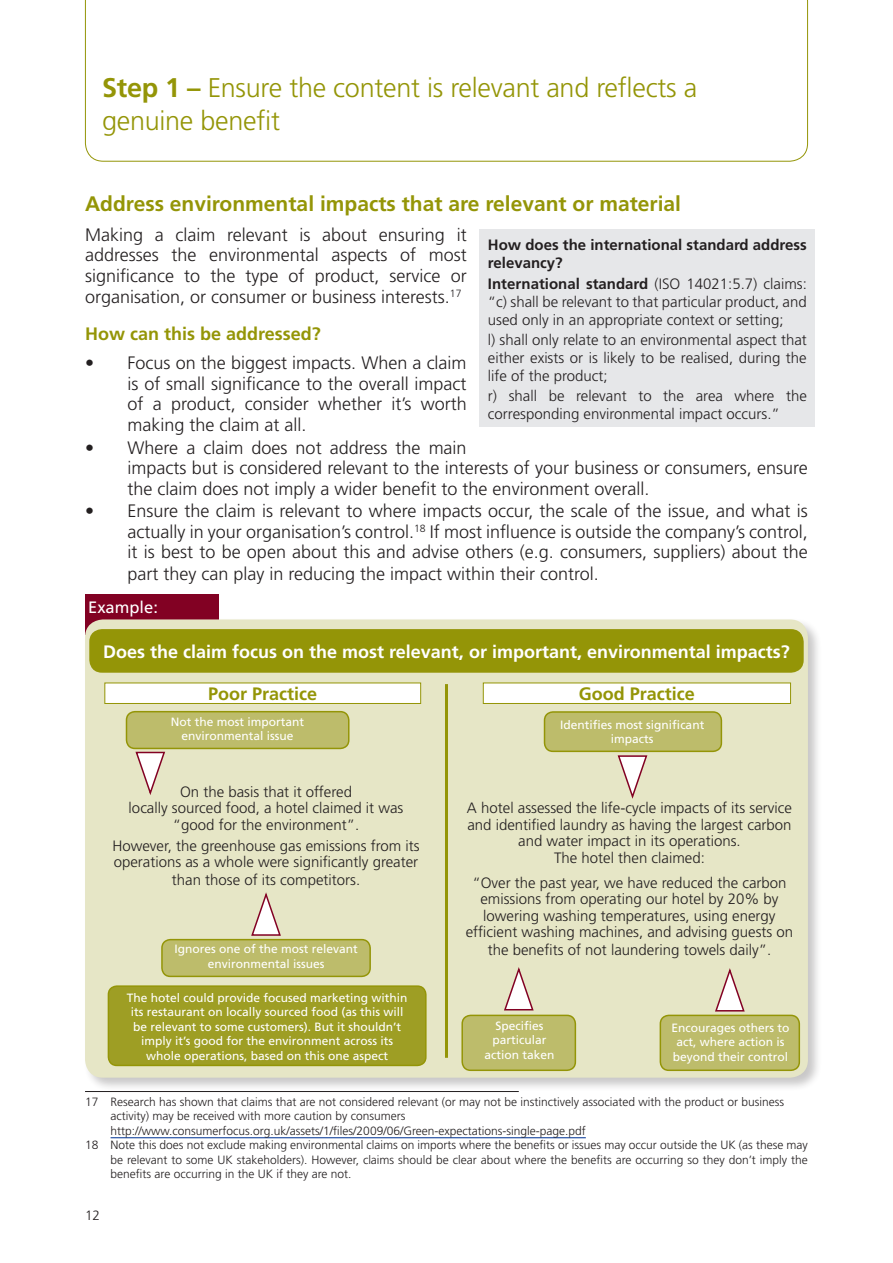
<style>
.page{position:relative;width:893px;height:1263px;background:#fff}
.page>*{position:absolute;margin:0;border:0;box-sizing:border-box;transform-origin:0 0}
.t1{font:300 27px/33px "Frutiger LT";letter-spacing:-.01em;color:#949507}
.t2{font:700 21px "Frutiger LT";color:#949507}
.t3{font:300 18px/20.5px "Frutiger LT";color:#231f20;text-align:justify}
.t4{font:700 18px "Frutiger LT";color:#fff}
.t5{font:700 18px "Frutiger LT";color:#949507}
.t6{font:16.5px "Frutiger LT";color:#fff}
.t7{font:300 15px/16.5px "Frutiger LT";color:#231f20}
.t8{font:700 15px/18px "Frutiger LT";color:#231f20}
.t9{font:300 13.5px "Frutiger LT";color:#231f20}
.t10{font:300 12px "Frutiger LT";color:#231f20}
.t11{font:12px/14.4px "Frutiger LT";color:#fff;text-align:center}
.s1{font-weight:700}
.s2{font-weight:300}
.s3{font-weight:700;color:#949507}
</style>
<div class="page">
<hr style="left:111px;top:1137px;width:475px;height:1px;background:#18469d">
<div style="left:479px;top:229px;width:336px;height:197px;background:#e6e7e9"></div>
<svg style="left:85px;top:0;width:723px;height:162px"></svg>
<div style="left:85px;top:594px;width:134px;height:41px;background:#820123"></div>
<div style="left:83px;top:617px;width:739px;height:475px;background:#231f20;opacity:.25"></div>
<div style="left:85px;top:619px;width:723px;height:459px;background:#e6e6c6;border-radius:18px"></div>
<div style="left:462px;top:1015px;width:113px;height:55px;background:#bdbc6b;border-radius:9px"></div>
<div style="left:461px;top:1015px;width:115px;height:56px;border:2px solid #949507;border-radius:9px"></div>
<div style="left:660px;top:1015px;width:139px;height:55px;background:#bdbc6b;border-radius:9px"></div>
<div style="left:660px;top:1015px;width:140px;height:56px;border:2px solid #949507;border-radius:9px"></div>
<div style="left:89px;top:629px;width:715px;height:44px;background:#949507;border-radius:13px"></div>
<div style="left:126px;top:712px;width:223px;height:36px;background:#bdbc6b;border-radius:9px"></div>
<div style="left:126px;top:711px;width:223px;height:38px;border:2px solid #949507;border-radius:9px"></div>
<div style="left:162px;top:940px;width:208px;height:36px;background:#bdbc6b;border-radius:9px"></div>
<div style="left:161px;top:939px;width:210px;height:38px;border:2px solid #949507;border-radius:9px"></div>
<div style="left:108px;top:986px;width:318px;height:79px;background:#9e9e24;border-radius:9px"></div>
<div style="left:108px;top:985px;width:319px;height:81px;border:2px solid #949507;border-radius:9px"></div>
<div style="left:544px;top:712px;width:177px;height:39px;background:#bdbc6b;border-radius:9px"></div>
<div style="left:544px;top:711px;width:178px;height:41px;border:2px solid #949507;border-radius:9px"></div>
<div style="left:105px;top:683px;width:316px;height:20px;background:#fff"></div>
<div style="left:104px;top:683px;width:317px;height:21px;border:1px solid #949507"></div>
<div style="left:483px;top:683px;width:307px;height:20px;background:#fff"></div>
<div style="left:483px;top:683px;width:308px;height:21px;border:1px solid #949507"></div>
<hr style="left:445px;top:684px;width:3px;height:374px;background:#949507">
<svg style="left:135px;top:751px;width:30px;height:44px"></svg>
<svg style="left:251px;top:893px;width:30px;height:43px"></svg>
<svg style="left:504px;top:967px;width:30px;height:44px"></svg>
<svg style="left:617px;top:755px;width:31px;height:43px"></svg>
<svg style="left:715px;top:968px;width:30px;height:44px"></svg>
<h1 class="t1" style="left:102px;top:71px;width:597px"><span class="s1">Step 1 –</span> Ensure the content is relevant and reflects a genuine benefit</h1>
<h2 class="t2" style="left:85px;top:192px;width:598px">Address environmental impacts that are relevant or material</h2>
<p class="t3" style="left:85px;top:225px;width:383px">Making a claim relevant is about ensuring it addresses the environmental aspects of most significance to the type of product, service or</p>
<p class="t8" style="left:488px;top:236px;width:320px">How does the international standard address relevancy?</p>
<p class="t7" style="left:488px;top:293px;width:320px;line-height:18px">“c) shall be relevant to that particular product, and used only in an appropriate context or setting;</p>
<p class="t7" style="left:488px;top:331px;width:320px;line-height:18px;text-align:justify">l) shall only relate to an environmental aspect that either exists or is likely to be realised, during the life of the product;</p>
<p class="t7" style="left:488px;top:387px;width:320px;line-height:18px">r) shall be relevant to the area where the corresponding environmental impact occurs.”</p>
<p class="t8" style="left:488px;top:274px;width:320px">International standard <span class="s2">(ISO 14021:5.7) claims:</span></p>
<p class="t3" style="left:85px;top:278px;width:378px;line-height:37.5px">organisation, or consumer or business interests.<sup>17<br></sup><span class="s3">How can this be addressed?</span></p>
<p class="t3" style="left:128px;top:353px;width:341px;text-indent:-43px">• Focus on the biggest impacts. When a claim is of small significance to the overall impact of a product, consider whether it’s worth making the claim at all.</p>
<p class="t3" style="left:128px;top:437px;width:682px;text-align:left;text-indent:-43px">• Where a claim does not address the main<br>impacts but is considered relevant to the interests of your business or consumers, ensure the claim does not imply a wider benefit to the environment overall.</p>
<p class="t3" style="left:128px;top:501px;width:682px;text-indent:-43px">• Ensure the claim is relevant to where impacts occur, the scale of the issue, and what is actually in your organisation’s control.<sup>18</sup> If most influence is outside the company’s control, it is best to be open about this and advise others (e.g. consumers, suppliers) about the part they can play in reducing the impact within their control.</p>
<p class="t6" style="left:88px;top:597px;width:71px">Example:</p>
<p class="t4" style="left:103px;top:641px;width:688px">Does the claim focus on the most relevant, or important, environmental impacts?</p>
<p class="t5" style="left:208px;top:683px;width:111px">Poor Practice</p>
<p class="t11" style="left:171px;top:714px;width:135px">Not the most important environmental issue</p>
<p class="t5" style="left:579px;top:683px;width:118px">Good Practice</p>
<p class="t11" style="left:560px;top:717px;width:146px">Identifies most significant impacts</p>
<p class="t7" style="left:129px;top:784px;width:276px;text-align:center">On the basis that it offered<br>locally sourced food, a hotel claimed it was “good for the environment”.</p>
<p class="t7" style="left:112px;top:837px;width:309px">However, the greenhouse gas emissions from its operations as a whole were significantly greater</p>
<p class="t7" style="left:172px;top:872px;width:190px">than those of its competitors.</p>
<p class="t7" style="left:467px;top:800px;width:326px;text-align:center">A hotel assessed the life-cycle impacts of its service and identified laundry as having the largest carbon and water impact in its operations.<br>The hotel then claimed:</p>
<p class="t7" style="left:466px;top:875px;width:329px;text-align:center">“Over the past year, we have reduced the carbon emissions from operating our hotel by 20% by lowering washing temperatures, using energy efficient washing machines, and advising guests on</p>
<p class="t7" style="left:488px;top:942px;width:285px">the benefits of not laundering towels daily”.</p>
<p class="t11" style="left:174px;top:942px;width:185px">Ignores one of the most relevant environmental issues</p>
<p class="t11" style="left:127px;top:991px;width:282px">The hotel could provide focused marketing within its restaurant on locally sourced food (as this will be relevant to some customers). But it shouldn’t imply it’s good for the environment across its whole operations, based on this one aspect</p>
<p class="t11" style="left:496px;top:1019px;width:50px">Specifies</p>
<p class="t11" style="left:672px;top:1020px;width:120px">Encourages others to</p>
<p class="t11" style="left:493px;top:1033px;width:56px">particular</p>
<p class="t11" style="left:677px;top:1035px;width:110px">act, where action is</p>
<p class="t11" style="left:485px;top:1047px;width:72px">action taken</p>
<p class="t11" style="left:673px;top:1049px;width:117px">beyond their control</p>
<p class="t10" style="left:85px;top:1095px;width:701px">17 Research has shown that claims that are not considered relevant (or may not be instinctively associated with the product or business</p>
<p class="t10" style="left:111px;top:1109px;width:296px">activity) may be received with more caution by consumers</p>
<p class="t10" style="left:111px;top:1124px;width:477px">http://www.consumerfocus.org.uk/assets/1/files/2009/06/Green-expectations-single-page.pdf</p>
<p class="t10" style="left:85px;top:1138px;width:724px">18 Note this does not exclude making environmental claims on imports where the benefits or issues may occur outside the UK (as these may</p>
<p class="t10" style="left:111px;top:1152px;width:699px">be relevant to some UK stakeholders). However, claims should be clear about where the benefits are occurring so they don’t imply the</p>
<p class="t10" style="left:111px;top:1167px;width:242px">benefits are occurring in the UK if they are not.</p>
<p class="t9" style="left:85px;top:1208px;width:17px">12</p>
</div>
